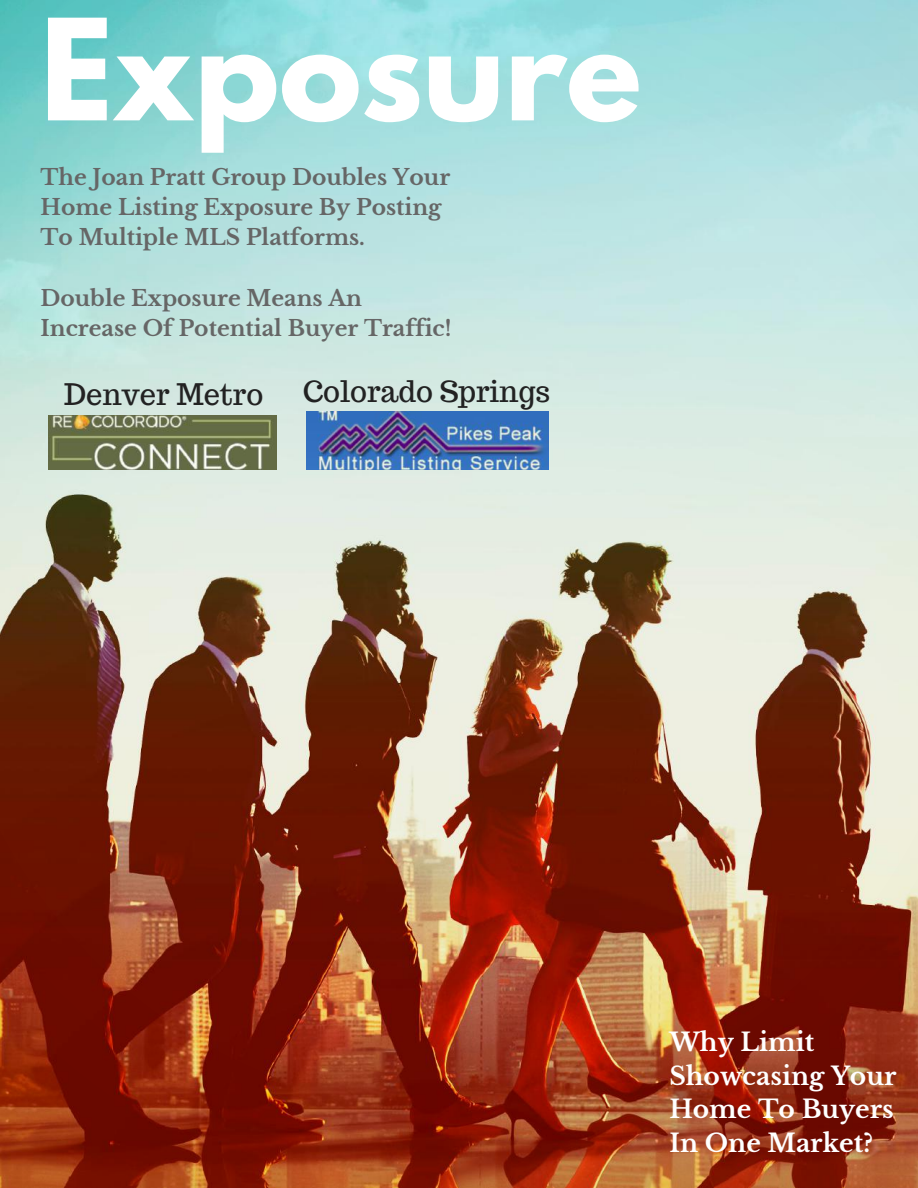
<style>
.page{position:relative;width:918px;height:1188px;background:#fff}
.page>*{position:absolute;margin:0;border:0;box-sizing:border-box;transform-origin:0 0}
.t1{font:700 124.5px "League Spartan";color:#fff}
.t2{font:29.1px "Trocchi";color:#222}
.t3{font:700 24.9px/33.8px "Libre Baskerville";color:#fff}
.t4{font:700 21.75px/30.3px "Libre Baskerville";color:#666}
</style>
<div class="page">
<img style="left:0;top:0;width:918px;height:1188px">
<img style="left:49px;top:415px;width:227px;height:54px">
<img style="left:307px;top:412px;width:241px;height:57px">
<h1 class="t1" style="left:40px;top:8px;width:602px">Exposure</h1>
<p class="t4" style="left:40px;top:162px;width:411px">The Joan Pratt Group Doubles Your<br>Home Listing Exposure By Posting<br>To Multiple MLS Platforms.</p>
<p class="t4" style="left:40px;top:283px;width:413px">Double Exposure Means An<br>Increase Of Potential Buyer Traffic!</p>
<h2 class="t2" style="left:64px;top:375px;width:201px">Denver Metro</h2>
<h2 class="t2" style="left:303px;top:372px;width:249px">Colorado Springs</h2>
<p class="t3" style="left:669px;top:1025px;width:229px">Why Limit<br>Showcasing Your<br>Home To Buyers<br>In One Market?</p>
</div>
